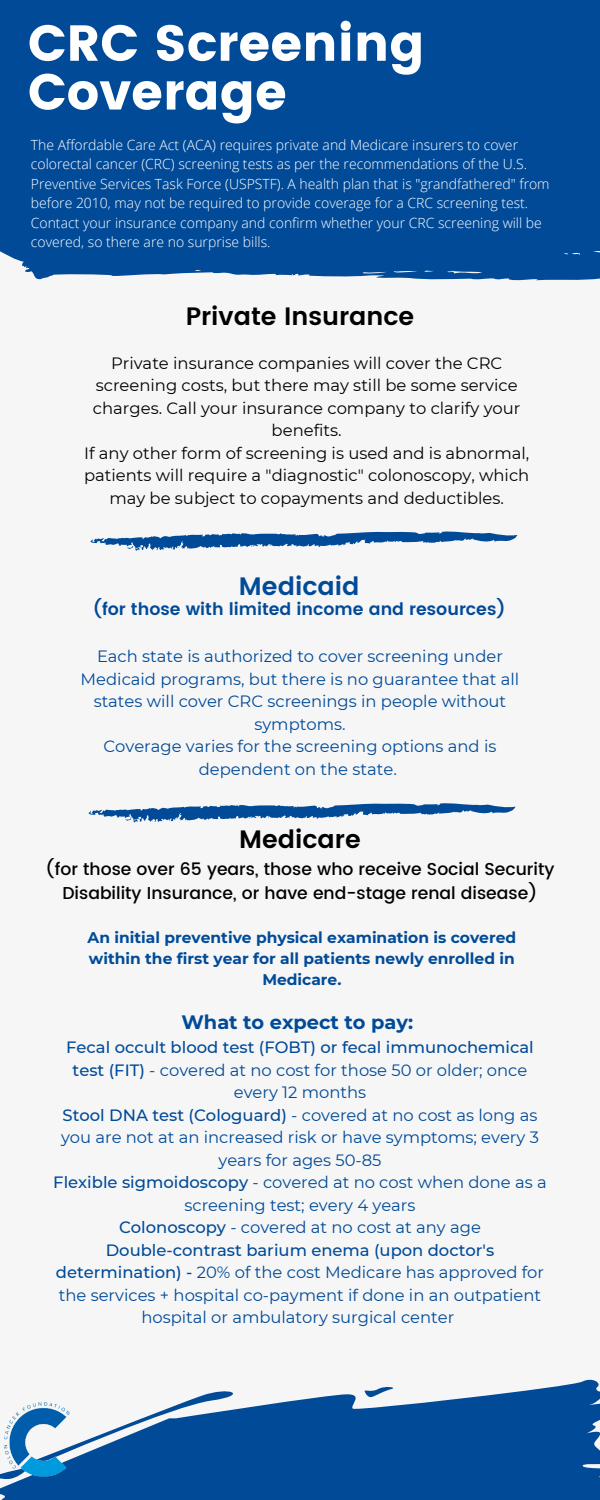
<style>
.page{position:relative;width:600px;height:1500px;background:#f6f6f6}
.page>*{position:absolute;margin:0;border:0;box-sizing:border-box;transform-origin:0 0}
.t1{font:50.5px/48.8px "Poppins";color:#fff}
.t2{font:600 25.2px "Poppins";color:#000}
.t3{font:600 25.2px "Poppins";color:#004a98}
.t4{font:700 19.4px "Montserrat";color:#004a98}
.t5{font:500 17.2px/24px "Poppins";color:#000;text-align:center}
.t6{font:600 17.2px "Poppins";color:#004a98}
.t7{font:16.4px/22.5px "Montserrat";color:#004a98;text-align:center}
.t8{font:16.4px/22.5px "Montserrat";color:#000;text-align:center}
.t9{font:500 16.4px/22.5px "Montserrat";color:#004a98;text-align:center}
.t10{font:700 15.5px/21px "Montserrat";color:#004a98;text-align:center}
.t11{font:300 14px/19.5px "Open Sans";color:#fff}
.s1{font-weight:400}
.s2{font-weight:500}
</style>
<div class="page">
<svg style="left:0;top:251px;width:600px;height:30px;fill:#004a98"></svg>
<div style="left:0;top:0;width:600px;height:251px;background:#004a98"></div>
<svg style="left:90px;top:531px;width:427px;height:20px"></svg>
<svg style="left:88px;top:803px;width:427px;height:20px"></svg>
<svg style="left:0;top:1379px;width:600px;height:121px;fill:#004a98"></svg>
<svg style="left:0;top:1386px;width:250px;height:93px"></svg>
<svg style="left:364px;top:1385px;width:34px;height:13px"></svg>
<img style="left:0;top:1399px;width:74px;height:82px">
<p class="t1" style="left:28px;top:19px;width:398px">CRC Screening<br>Coverage</p>
<p class="t11" style="left:31px;top:134px;width:520px">The Affordable Care Act (ACA) requires private and Medicare insurers to cover colorectal cancer (CRC) screening tests as per the recommendations of the U.S.<br>Preventive Services Task Force (USPSTF). A health plan that is "grandfathered" from before 2010, may not be required to provide coverage for a CRC screening test.<br>Contact your insurance company and confirm whether your CRC screening will be covered, so there are no surprise bills.</p>
<p class="t2" style="left:186px;top:301px;width:230px">Private Insurance</p>
<p class="t8" style="left:93px;top:352px;width:429px">Private insurance companies will cover the CRC screening costs, but there may still be some service charges. Call your insurance company to clarify your benefits.</p>
<p class="t8" style="left:84px;top:442px;width:447px">If any other form of screening is used and is abnormal, patients will require a "diagnostic" colonoscopy, which may be subject to copayments and deductibles.</p>
<p class="t3" style="left:239px;top:571px;width:122px">Medicaid</p>
<p class="t6" style="left:93px;top:599px;width:414px">(for those with limited income and resources)</p>
<p class="t7" style="left:81px;top:645px;width:440px">Each state is authorized to cover screening under Medicaid programs, but there is no guarantee that all states will cover CRC screenings in people without symptoms.</p>
<p class="t7" style="left:104px;top:735px;width:394px">Coverage varies for the screening options and is dependent on the state.</p>
<p class="t2" style="left:239px;top:824px;width:123px">Medicare</p>
<p class="t5" style="left:45px;top:857px;width:511px">(for those over 65 years, those who receive Social Security<br>Disability Insurance, or have end-stage renal disease)</p>
<p class="t10" style="left:88px;top:927px;width:430px">An initial preventive physical examination is covered within the first year for all patients newly enrolled in<br>Medicare.</p>
<p class="t4" style="left:181px;top:1010px;width:233px">What to expect to pay:</p>
<p class="t9" style="left:66px;top:1036px;width:469px">Fecal occult blood test (FOBT) or fecal immunochemical test (FIT) <span class="s1">- covered at no cost for those 50 or older; once every 12 months</span></p>
<p class="t7" style="left:61px;top:1104px;width:479px"><span class="s2">Stool DNA test (Cologuard)</span> - covered at no cost as long as you are not at an increased risk or have symptoms; every 3 years for ages 50-85</p>
<p class="t7" style="left:53px;top:1171px;width:495px"><span class="s2">Flexible sigmoidoscopy</span> - covered at no cost when done as a screening test; every 4 years</p>
<p class="t7" style="left:119px;top:1216px;width:363px"><span class="s2">Colonoscopy</span> - covered at no cost at any age</p>
<p class="t7" style="left:56px;top:1239px;width:490px"><span class="s2">Double-contrast barium enema (upon doctor's determination) -</span> 20% of the cost Medicare has approved for the services + hospital co-payment if done in an outpatient hospital or ambulatory surgical center</p>
</div>
